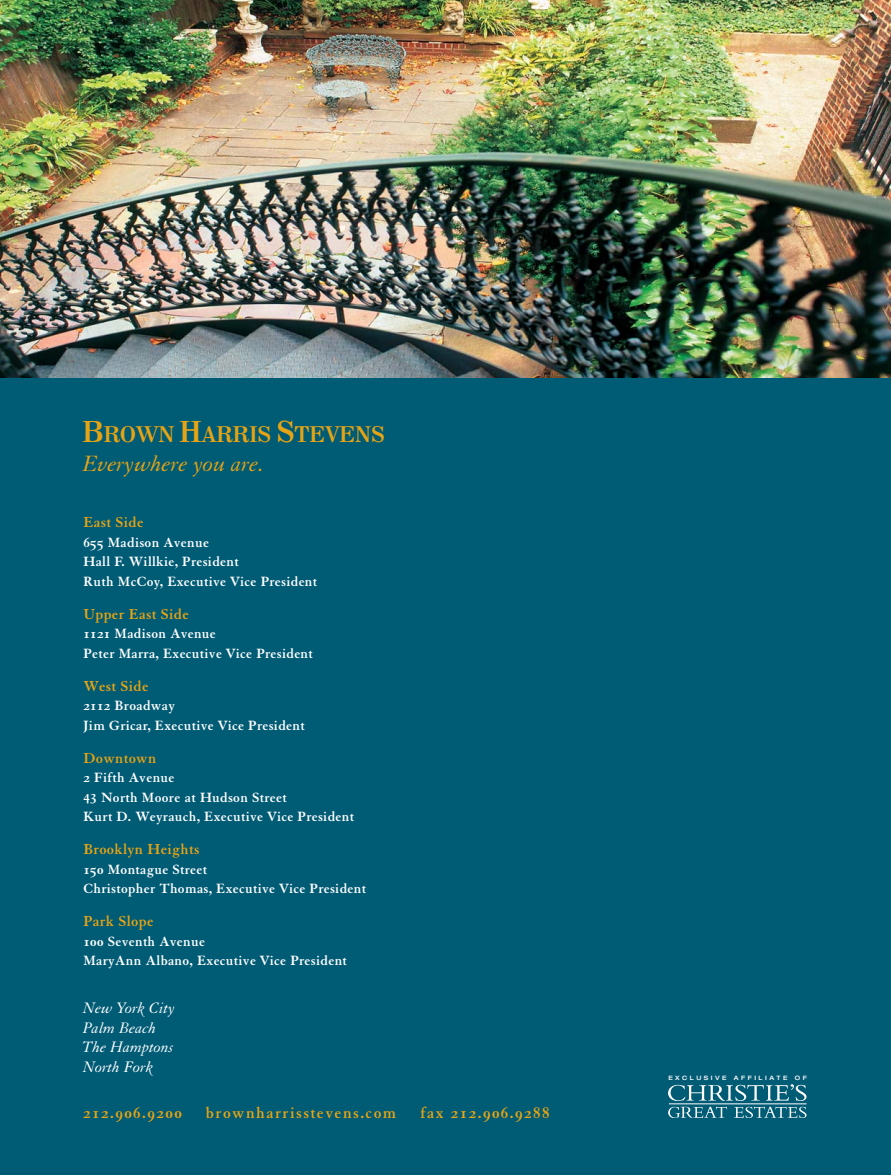
<style>
.page{position:relative;width:891px;height:1175px;background:#fff}
.page>*{position:absolute;margin:0;border:0;box-sizing:border-box;transform-origin:0 0}
.t1{font:italic 24px "Granjon";color:#e6a414}
.t2{font:700 22.5px "Century 725 BT";letter-spacing:-.005em;color:#e6a414}
.t3{font:16.8px "Granjon Bold Os F";letter-spacing:.09em;color:#e6a414}
.t4{font:700 16.8px "Granjon";letter-spacing:.09em;color:#e6a414}
.t5{font:italic 16.5px/19.8px "Granjon";color:#fff}
.t6{font:700 15.75px "Granjon";letter-spacing:.02em;color:#e6a414}
.t7{font:700 14.7px/19.5px "Granjon";letter-spacing:.02em;color:#fff}
.t8{font:500 expanded 6px "Helvetica Neue";letter-spacing:.415em;color:#fff}
.s1{font-size:30px}
.s2{font-family:"Granjon Bold Os F";font-weight:400}
.s3{font-family:"Granjon";font-weight:700}
</style>
<div class="page">
<img style="left:0;top:0;width:891px;height:378px">
<div style="left:0;top:378px;width:891px;height:796px;background:#005b75"></div>
<svg style="left:668px;top:1084px;width:139px;height:34px"></svg>
<hr style="left:669px;top:1103px;width:138px;height:1px;background:#fff">
<h2 class="t2" style="left:82px;top:425px;width:304px"><span class="s1">B</span>ROWN <span class="s1">H</span>ARRIS <span class="s1">S</span>TEVENS</h2>
<h1 class="t1" style="left:83px;top:455px;width:182px">Everywhere you are.</h1>
<p class="t6" style="left:83px;top:516px;width:61px">East Side</p>
<p class="t7" style="left:83px;top:533px;width:235px"><span class="s2">655 M</span>adison Avenue<br>Hall F. Willkie, President<br>Ruth McCoy, Executive Vice President</p>
<p class="t6" style="left:83px;top:608px;width:107px">Upper East Side</p>
<p class="t7" style="left:83px;top:625px;width:231px"><span class="s2">1121</span> Madison Avenue<br>Peter Marra, Executive Vice President</p>
<p class="t6" style="left:83px;top:680px;width:66px">West Side</p>
<p class="t7" style="left:83px;top:697px;width:223px"><span class="s2">2112</span> Broadway<br>Jim Gricar, Executive Vice President</p>
<p class="t6" style="left:83px;top:752px;width:74px">Downtown</p>
<p class="t7" style="left:83px;top:769px;width:272px"><span class="s2">2</span> Fifth Avenue<br><span class="s2">43</span> North Moore at Hudson Street<br>Kurt D. Weyrauch, Executive Vice President</p>
<p class="t6" style="left:83px;top:843px;width:117px">Brooklyn Heights</p>
<p class="t7" style="left:83px;top:860px;width:284px"><span class="s2">150</span> Montague Street<br>Christopher Thomas, Executive Vice President</p>
<p class="t6" style="left:83px;top:915px;width:71px">Park Slope</p>
<p class="t7" style="left:83px;top:932px;width:265px"><span class="s2">100</span> Seventh Avenue<br>MaryAnn Albano, Executive Vice President</p>
<p class="t5" style="left:82px;top:999px;width:95px">New York City<br>Palm Beach<br>The Hamptons<br>North Fork</p>
<p class="t3" style="left:83px;top:1106px;width:100px">212.906.9200</p>
<p class="t4" style="left:206px;top:1106px;width:192px">brownharrisstevens.com</p>
<p class="t3" style="left:420px;top:1106px;width:131px"><span class="s3">fax</span> 212.906.9288</p>
<p class="t8" style="left:668px;top:1075px;width:140px">EXCLUSIVE AFFILIATE OF</p>
</div>
